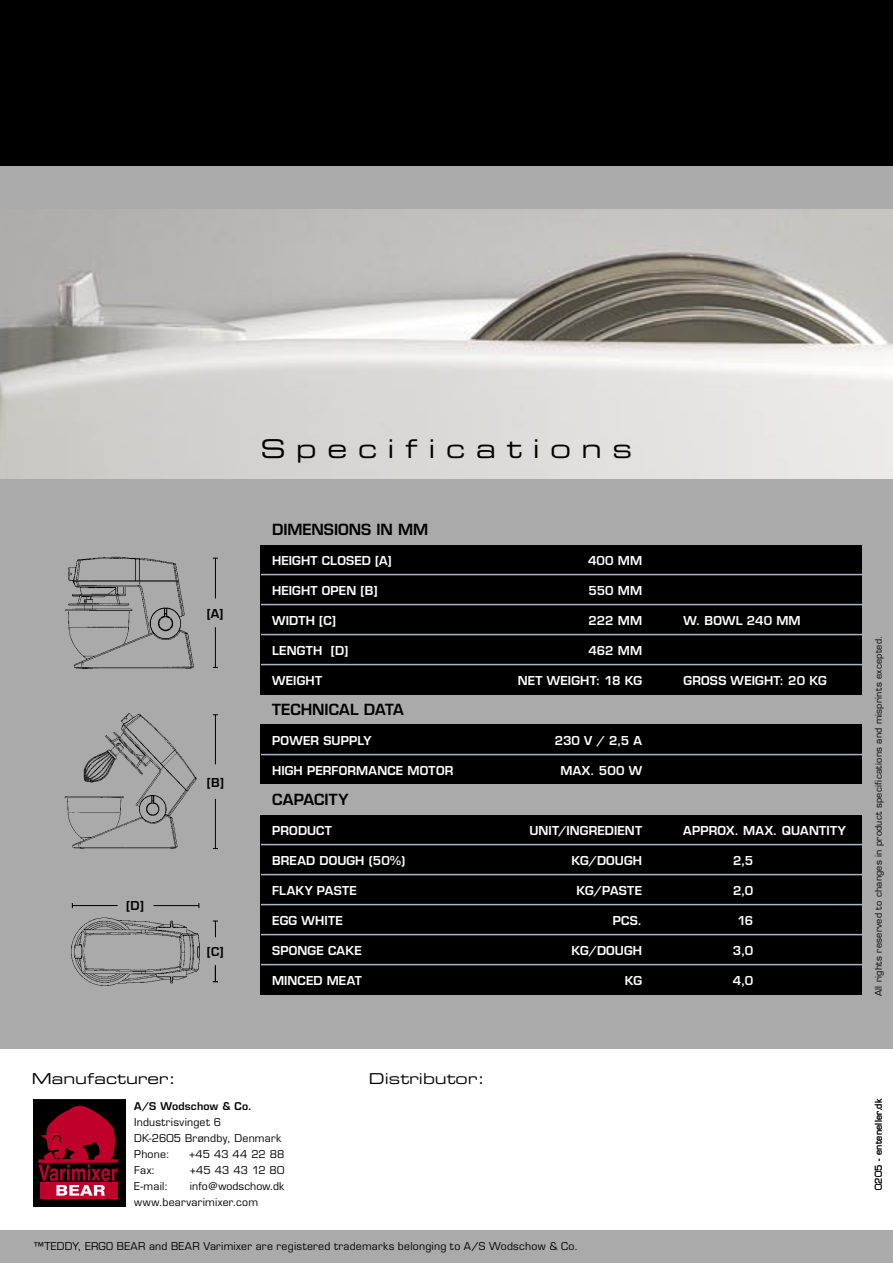
<style>
.page{position:relative;width:893px;height:1263px;background:#fff}
.page>*{position:absolute;margin:0;border:0;box-sizing:border-box;transform-origin:0 0}
.t1{font:25.8px "Eurostile Extended Two";letter-spacing:.41em;color:#000}
.t2{font:600 15px "Eurostile";color:#000}
.t3{font:15px "Eurostile Extended Two";color:#000}
.t4{font:600 12px "Eurostile";letter-spacing:.01em;color:#fff}
.t5{font:600 12px "Eurostile";color:#000}
.t6{font:10.5px "Eurostile";letter-spacing:.02em;color:#000}
.t7{font:600 10.5px "Eurostile";letter-spacing:.025em;color:#000}
.t8{font:9px "Eurostile";letter-spacing:.03em;color:#000}
</style>
<div class="page">
<img style="left:0;top:208px;width:893px;height:271px">
<div style="left:0;top:479px;width:893px;height:784px;background:#aaa"></div>
<div style="left:261px;top:814px;width:601px;height:180px;background:#000"></div>
<div style="left:261px;top:724px;width:601px;height:60px;background:#000"></div>
<div style="left:261px;top:545px;width:601px;height:149px;background:#000"></div>
<div style="left:0;top:0;width:893px;height:166px;background:#000"></div>
<div style="left:0;top:1049px;width:893px;height:181px;background:#fff"></div>
<img style="left:71px;top:903px;width:146px;height:83px">
<div style="left:0;top:166px;width:893px;height:42px;background:#aaa"></div>
<img style="left:64px;top:713px;width:133px;height:136px">
<img style="left:65px;top:556px;width:152px;height:113px">
<hr style="left:261px;top:574px;width:601px;height:1px;background:#a6b7c6">
<hr style="left:261px;top:604px;width:601px;height:1px;background:#a6b7c6">
<hr style="left:261px;top:634px;width:601px;height:1px;background:#a6b7c6">
<hr style="left:261px;top:664px;width:601px;height:1px;background:#a6b7c6">
<hr style="left:261px;top:754px;width:601px;height:1px;background:#a6b7c6">
<hr style="left:261px;top:844px;width:601px;height:1px;background:#a6b7c6">
<hr style="left:261px;top:874px;width:601px;height:1px;background:#a6b7c6">
<hr style="left:261px;top:904px;width:601px;height:1px;background:#a6b7c6">
<hr style="left:261px;top:934px;width:601px;height:1px;background:#a6b7c6">
<hr style="left:261px;top:964px;width:601px;height:1px;background:#a6b7c6">
<hr style="left:215px;top:558px;width:1px;height:40px;background:#000">
<hr style="left:215px;top:627px;width:1px;height:41px;background:#000">
<hr style="left:215px;top:715px;width:1px;height:49px;background:#000">
<hr style="left:215px;top:799px;width:1px;height:50px;background:#000">
<svg style="left:213px;top:921px;width:5px;height:16px"></svg>
<hr style="left:72px;top:905px;width:46px;height:1px;background:#000">
<hr style="left:154px;top:905px;width:45px;height:1px;background:#000">
<div style="left:33px;top:1099px;width:92px;height:107px;background:#000"></div>
<div style="left:33px;top:1099px;width:92px;height:107px;border:1px solid #000"></div>
<div style="left:40px;top:1182px;width:78px;height:16px;background:linear-gradient(to right,#bf002b,#bf002b)"></div>
<svg style="left:38px;top:1105px;width:80px;height:90px"></svg>
<svg style="left:213px;top:965px;width:5px;height:17px"></svg>
<p class="t5" style="left:126px;top:898px;width:19px">[D]</p>
<p class="t5" style="left:207px;top:606px;width:18px">[A]</p>
<p class="t5" style="left:207px;top:775px;width:19px">[B]</p>
<p class="t5" style="left:207px;top:944px;width:18px">[C]</p>
<p class="t1" style="left:260px;top:431px;width:373px">Specifications</p>
<p class="t2" style="left:272px;top:520px;width:158px">DIMENSIONS IN MM</p>
<p class="t4" style="left:272px;top:553px;width:121px">HEIGHT CLOSED [A]</p>
<p class="t4" style="left:272px;top:583px;width:107px">HEIGHT OPEN [B]</p>
<p class="t4" style="left:272px;top:613px;width:65px">WIDTH [C]</p>
<p class="t4" style="left:272px;top:643px;width:78px">LENGTH [D]</p>
<p class="t4" style="left:272px;top:673px;width:51px">WEIGHT</p>
<p class="t2" style="left:272px;top:700px;width:133px">TECHNICAL DATA</p>
<p class="t4" style="left:272px;top:733px;width:101px">POWER SUPPLY</p>
<p class="t4" style="left:272px;top:763px;width:183px">HIGH PERFORMANCE MOTOR</p>
<p class="t2" style="left:272px;top:790px;width:78px">CAPACITY</p>
<p class="t4" style="left:272px;top:823px;width:61px">PRODUCT</p>
<p class="t4" style="left:272px;top:853px;width:135px">BREAD DOUGH (50%)</p>
<p class="t4" style="left:272px;top:883px;width:86px">FLAKY PASTE</p>
<p class="t4" style="left:272px;top:913px;width:72px">EGG WHITE</p>
<p class="t4" style="left:272px;top:943px;width:91px">SPONGE CAKE</p>
<p class="t4" style="left:272px;top:973px;width:91px">MINCED MEAT</p>
<p class="t4" style="left:588px;top:553px;width:56px">400 MM</p>
<p class="t4" style="left:588px;top:583px;width:55px">550 MM</p>
<p class="t4" style="left:589px;top:613px;width:55px">222 MM</p>
<p class="t4" style="left:588px;top:643px;width:55px">462 MM</p>
<p class="t4" style="left:518px;top:673px;width:126px">NET WEIGHT: 18 KG</p>
<p class="t4" style="left:555px;top:733px;width:89px">230 V / 2,5 A</p>
<p class="t4" style="left:560px;top:763px;width:83px">MAX. 500 W</p>
<p class="t4" style="left:530px;top:823px;width:114px">UNIT/INGREDIENT</p>
<p class="t4" style="left:572px;top:853px;width:72px">KG/DOUGH</p>
<p class="t4" style="left:577px;top:883px;width:67px">KG/PASTE</p>
<p class="t4" style="left:613px;top:913px;width:31px">PCS.</p>
<p class="t4" style="left:572px;top:943px;width:72px">KG/DOUGH</p>
<p class="t4" style="left:625px;top:973px;width:19px">KG</p>
<p class="t3" style="left:32px;top:1068px;width:145px">Manufacturer:</p>
<p class="t3" style="left:369px;top:1068px;width:117px">Distributor:</p>
<p class="t7" style="left:134px;top:1099px;width:119px">A/S Wodschow &amp; Co.</p>
<p class="t6" style="left:134px;top:1115px;width:88px">Industrisvinget 6</p>
<p class="t6" style="left:134px;top:1131px;width:148px">DK-2605 Brøndby, Denmark</p>
<p class="t6" style="left:134px;top:1147px;width:37px">Phone:</p>
<p class="t6" style="left:189px;top:1147px;width:97px">+45 43 44 22 88</p>
<p class="t6" style="left:134px;top:1163px;width:22px">Fax:</p>
<p class="t6" style="left:190px;top:1163px;width:96px">+45 43 43 12 80</p>
<p class="t6" style="left:134px;top:1179px;width:35px">E-mail:</p>
<p class="t6" style="left:190px;top:1179px;width:96px">info@wodschow.dk</p>
<p class="t6" style="left:134px;top:1195px;width:125px">www.bearvarimixer.com</p>
<p class="t6" style="left:34px;top:1240px;width:546px">™TEDDY, ERGO BEAR and BEAR Varimixer are registered trademarks belonging to A/S Wodschow &amp; Co.</p>
<p class="t4" style="left:684px;top:613px;width:119px">W. BOWL 240 MM</p>
<p class="t4" style="left:684px;top:673px;width:145px">GROSS WEIGHT: 20 KG</p>
<p class="t4" style="left:683px;top:823px;width:164px">APPROX. MAX. QUANTITY</p>
<p class="t4" style="left:733px;top:853px;width:22px">2,5</p>
<p class="t4" style="left:733px;top:883px;width:22px">2,0</p>
<p class="t4" style="left:737px;top:913px;width:18px">16</p>
<p class="t4" style="left:733px;top:943px;width:22px">3,0</p>
<p class="t4" style="left:733px;top:973px;width:22px">4,0</p>
<p class="t8" style="left:873px;top:996px;width:362px;rotate:-90deg">All rights reserved to changes in product specifications and misprints excepted.</p>
<p class="t8" style="left:873px;top:1190px;width:93px;rotate:-90deg">0205 - enteneller.dk</p>
</div>
